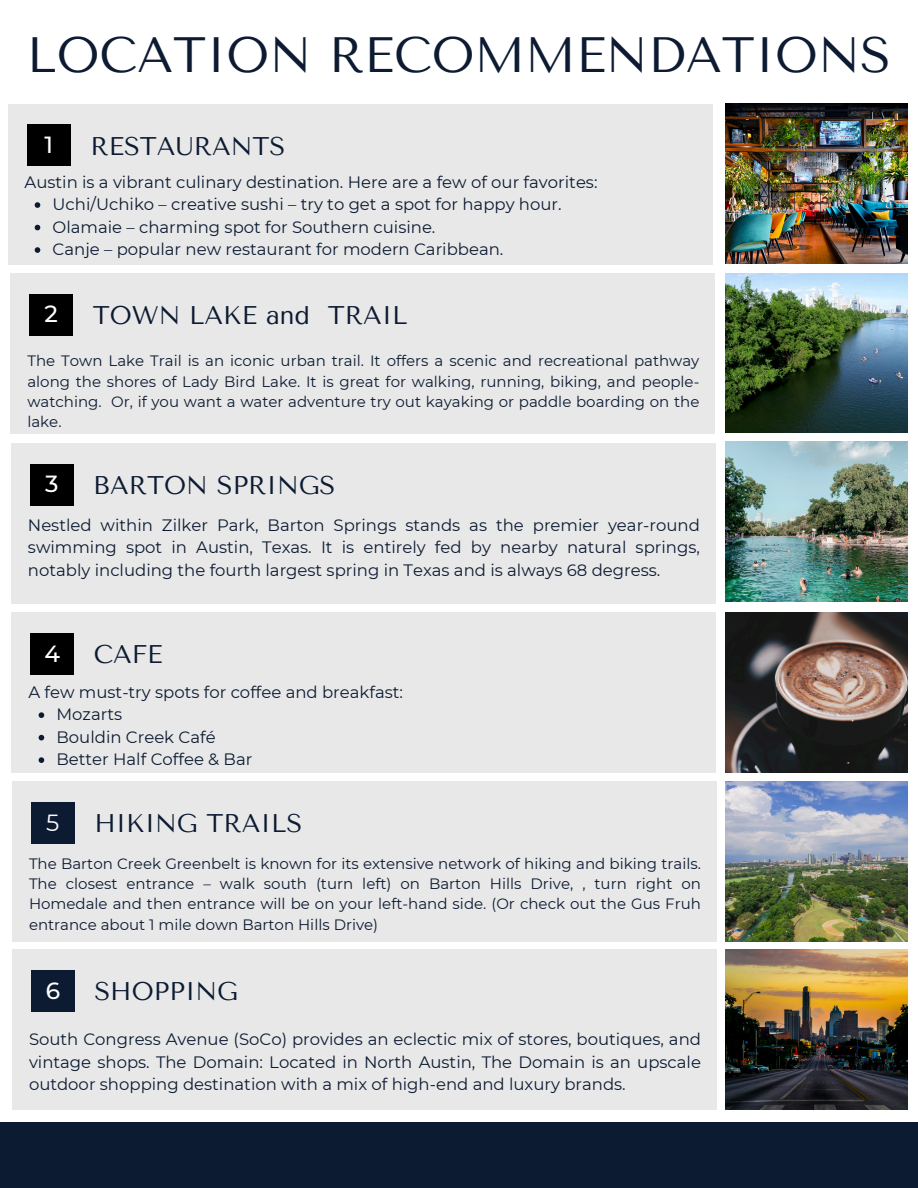
<style>
.page{position:relative;width:918px;height:1188px;background:#fff}
.page>*{position:absolute;margin:0;border:0;box-sizing:border-box;transform-origin:0 0}
.t1{font:49.5px "Tenor Sans";color:#0c1b32}
.t2{font:25.5px "Tenor Sans";color:#0c1b32}
.t3{font:500 23.25px "Montserrat";color:#fff}
.t4{font:23.25px "Montserrat";color:#fff}
.t5{font:16.5px/22.5px "Montserrat";color:#0c1b32;text-align:justify}
.t6{font:15px/20.2px "Montserrat";color:#0c1b32;text-align:justify}
</style>
<div class="page">
<img style="left:726px;top:104px;width:182px;height:160px">
<img style="left:726px;top:273px;width:182px;height:160px">
<div style="left:8px;top:104px;width:705px;height:160px;background:#e8e8e8"></div>
<div style="left:27px;top:125px;width:44px;height:41px;background:#000"></div>
<svg style="left:35px;top:202px;width:5px;height:6px"></svg>
<svg style="left:35px;top:225px;width:5px;height:5px"></svg>
<svg style="left:35px;top:247px;width:5px;height:6px"></svg>
<img style="left:726px;top:442px;width:182px;height:159px">
<img style="left:726px;top:612px;width:182px;height:160px">
<img style="left:726px;top:781px;width:182px;height:160px">
<div style="left:11px;top:273px;width:704px;height:160px;background:#e8e8e8"></div>
<div style="left:29px;top:294px;width:44px;height:41px;background:#000"></div>
<div style="left:11px;top:443px;width:705px;height:160px;background:#e8e8e8"></div>
<div style="left:30px;top:464px;width:44px;height:41px;background:#000"></div>
<div style="left:12px;top:612px;width:704px;height:160px;background:#e8e8e8"></div>
<div style="left:30px;top:633px;width:44px;height:41px;background:#000"></div>
<svg style="left:39px;top:712px;width:5px;height:6px"></svg>
<svg style="left:39px;top:735px;width:5px;height:5px"></svg>
<svg style="left:39px;top:757px;width:5px;height:6px"></svg>
<div style="left:12px;top:782px;width:705px;height:160px;background:#e8e8e8"></div>
<div style="left:31px;top:802px;width:44px;height:42px;background:#0c1b32"></div>
<img style="left:726px;top:950px;width:182px;height:159px">
<div style="left:12px;top:950px;width:705px;height:160px;background:#e8e8e8"></div>
<div style="left:31px;top:971px;width:44px;height:41px;background:#0c1b32"></div>
<div style="left:0;top:1122px;width:918px;height:66px;background:#0c1b32"></div>
<p class="t1" style="left:27px;top:27px;width:866px">LOCATION RECOMMENDATIONS</p>
<h1 class="t3" style="left:45px;top:131px;width:10px">1</h1>
<p class="t2" style="left:90px;top:131px;width:197px">RESTAURANTS</p>
<h2 class="t5" style="left:25px;top:170px;width:574px">Austin is a vibrant culinary destination. Here are a few of our favorites:</h2>
<p class="t5" style="left:53px;top:193px;width:511px">Uchi/Uchiko – creative sushi – try to get a spot for happy hour.</p>
<p class="t5" style="left:53px;top:215px;width:384px">Olamaie – charming spot for Southern cuisine.</p>
<p class="t5" style="left:53px;top:238px;width:452px">Canje – popular new restaurant for modern Caribbean.</p>
<p class="t3" style="left:45px;top:300px;width:15px">2</p>
<p class="t2" style="left:93px;top:300px;width:316px">TOWN LAKE and TRAIL</p>
<h3 class="t6" style="left:27px;top:351px;width:674px">The Town Lake Trail is an iconic urban trail. It offers a scenic and recreational pathway along the shores of Lady Bird Lake. It is great for walking, running, biking, and people&shy;watching. Or, if you want a water adventure try out kayaking or paddle boarding on the lake.</h3>
<p class="t3" style="left:45px;top:470px;width:15px">3</p>
<p class="t2" style="left:93px;top:470px;width:244px">BARTON SPRINGS</p>
<h2 class="t5" style="left:28px;top:513px;width:674px">Nestled within Zilker Park, Barton Springs stands as the premier year-round swimming spot in Austin, Texas. It is entirely fed by nearby natural springs, notably including the fourth largest spring in Texas and is always 68 degress.</h2>
<p class="t3" style="left:45px;top:639px;width:17px">4</p>
<p class="t2" style="left:94px;top:640px;width:70px">CAFE</p>
<h2 class="t5" style="left:28px;top:681px;width:376px">A few must-try spots for coffee and breakfast:</h2>
<p class="t5" style="left:57px;top:703px;width:67px">Mozarts</p>
<p class="t5" style="left:57px;top:726px;width:161px">Bouldin Creek Café</p>
<p class="t5" style="left:57px;top:748px;width:197px">Better Half Coffee &amp; Bar</p>
<p class="t4" style="left:46px;top:808px;width:15px">5</p>
<p class="t2" style="left:94px;top:809px;width:209px">HIKING TRAILS</p>
<h2 class="t6" style="left:29px;top:853px;width:674px">The Barton Creek Greenbelt is known for its extensive network of hiking and biking trails.<br>The closest entrance – walk south (turn left) on Barton Hills Drive, , turn right on Homedale and then entrance will be on your left-hand side. (Or check out the Gus Fruh entrance about 1 mile down Barton Hills Drive)</h2>
<p class="t3" style="left:46px;top:976px;width:16px">6</p>
<p class="t2" style="left:94px;top:977px;width:145px">SHOPPING</p>
<h2 class="t5" style="left:29px;top:1028px;width:674px">South Congress Avenue (SoCo) provides an eclectic mix of stores, boutiques, and vintage shops. The Domain: Located in North Austin, The Domain is an upscale outdoor shopping destination with a mix of high-end and luxury brands.</h2>
</div>
